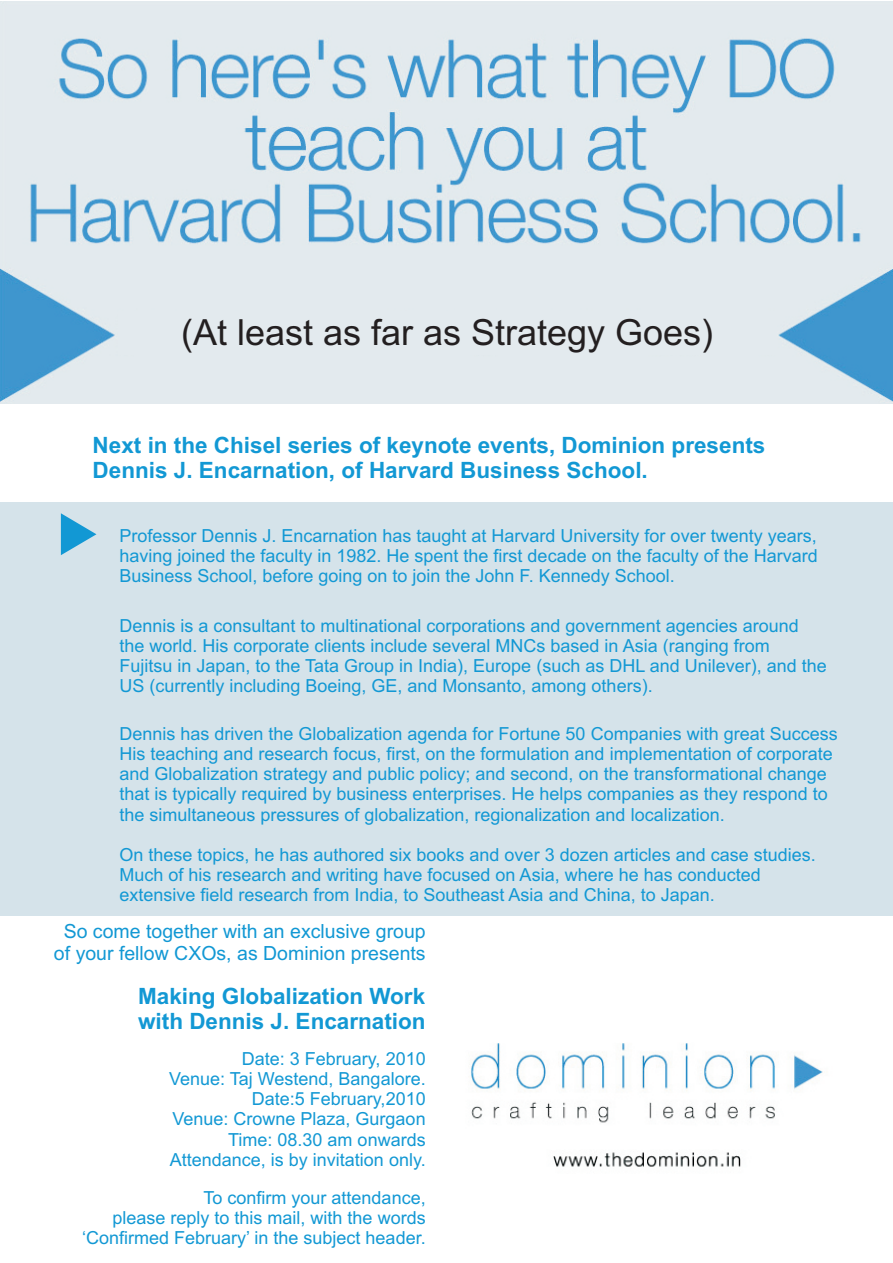
<style>
.page{position:relative;width:893px;height:1263px;background:#fff}
.page>*{position:absolute;margin:0;border:0;box-sizing:border-box;transform-origin:0 0}
.t1{font:36px "Arial";color:#231f20}
.t2{font:700 22.5px/25.2px "Arial";color:#1298d4}
.t3{font:19.5px/21.8px "Arial";color:#1298d4;text-align:center}
.t4{font:18px/20.1px "Arial";color:#1298d4}
</style>
<div class="page">
<img style="left:0;top:1px;width:892px;height:402px">
<div style="left:118px;top:311px;width:658px;height:43px;background:#e3eaee"></div>
<div style="left:0;top:502px;width:892px;height:414px;background:#d5e3ea"></div>
<svg style="left:61px;top:513px;width:35px;height:42px"></svg>
<img style="left:471px;top:1043px;width:352px;height:124px">
<h1 class="t1" style="left:181px;top:319px;width:534px">(At least as far as Strategy Goes)</h1>
<p class="t2" style="left:93px;top:432px;width:674px">Next in the Chisel series of keynote events, Dominion presents<br>Dennis J. Encarnation, of Harvard Business School.</p>
<p class="t4" style="left:119px;top:527px;width:700px;text-align:justify">Professor Dennis J. Encarnation has taught at Harvard University for over twenty years, having joined the faculty in 1982. He spent the first decade on the faculty of the Harvard Business School, before going on to join the John F. Kennedy School.</p>
<p class="t4" style="left:119px;top:617px;width:709px">Dennis is a consultant to multinational corporations and government agencies around the world. His corporate clients include several MNCs based in Asia (ranging from Fujitsu in Japan, to the Tata Group in India), Europe (such as DHL and Unilever), and the US (currently including Boeing, GE, and Monsanto, among others).</p>
<p class="t4" style="left:119px;top:725px;width:720px">Dennis has driven the Globalization agenda for Fortune 50 Companies with great Success His teaching and research focus, first, on the formulation and implementation of corporate and Globalization strategy and public policy; and second, on the transformational change that is typically required by business enterprises. He helps companies as they respond to the simultaneous pressures of globalization, regionalization and localization.</p>
<p class="t4" style="left:119px;top:846px;width:698px">On these topics, he has authored six books and over 3 dozen articles and case studies.<br>Much of his research and writing have focused on Asia, where he has conducted extensive field research from India, to Southeast Asia and China, to Japan.</p>
<p class="t3" style="left:54px;top:922px;width:373px">So come together with an exclusive group of your fellow CXOs, as Dominion presents</p>
<p class="t2" style="left:138px;top:984px;width:289px">Making Globalization Work with Dennis J. Encarnation</p>
<p class="t4" style="left:169px;top:1050px;width:258px;text-align:right">Date: 3 February, 2010<br>Venue: Taj Westend, Bangalore.<br>Date:5 February,2010<br>Venue: Crowne Plaza, Gurgaon<br>Time: 08.30 am onwards<br>Attendance, is by invitation only.</p>
<p class="t4" style="left:82px;top:1189px;width:345px;text-align:right">To confirm your attendance,<br>please reply to this mail, with the words ‘Confirmed February’ in the subject header.</p>
</div>
